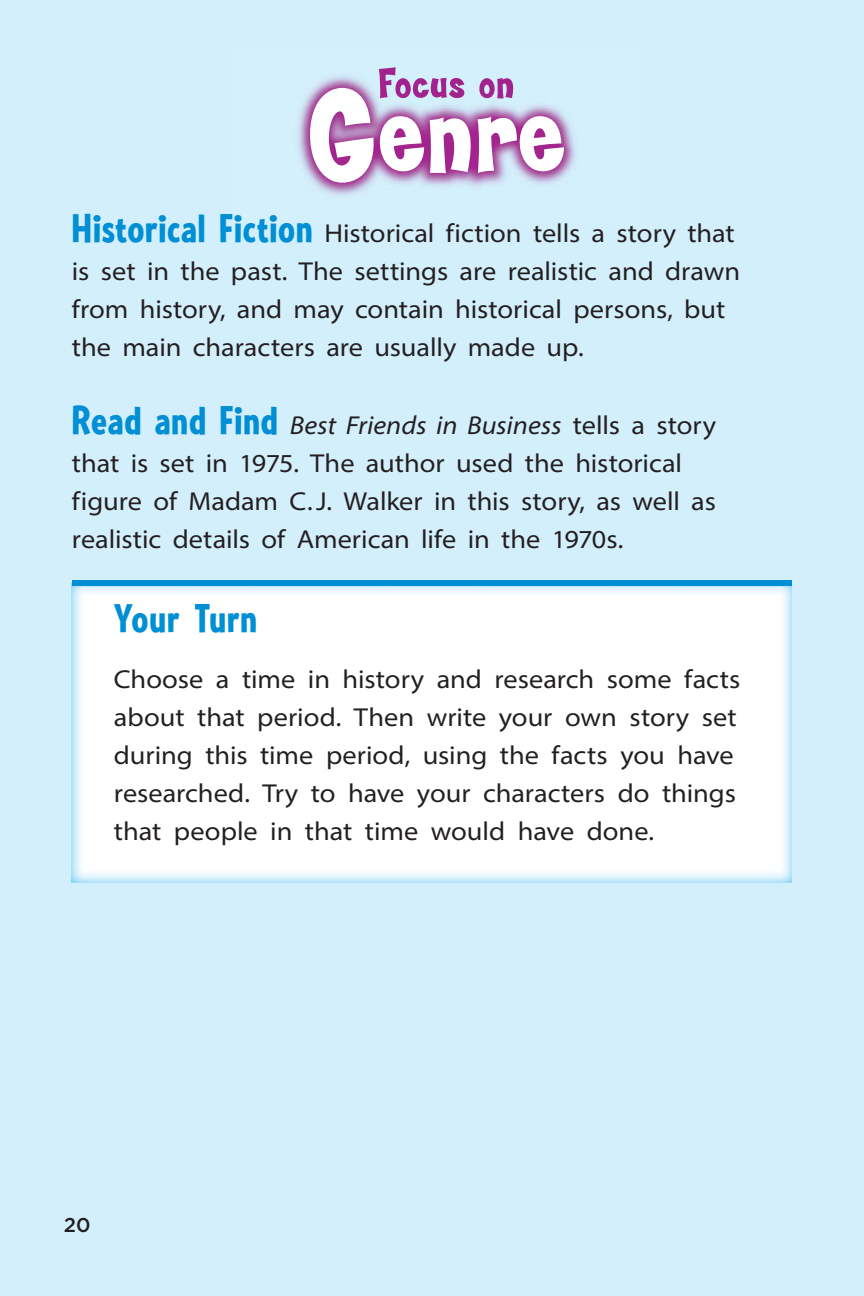
<style>
.page{position:relative;width:864px;height:1296px;background:#d4effc}
.page>*{position:absolute;margin:0;border:0;box-sizing:border-box;transform-origin:0 0}
.t1{font:40px "Ed Gothic";letter-spacing:.02em;color:#008fd4}
.t2{font:semi-expanded 26px/38px "Myriad Pro";color:#231f20}
.t3{font:500 20px "MMH Gotham";color:#231f20}
.s1{font-family:"Ed Gothic";font-stretch:normal;font-size:40px;color:#008fd4}
.s2{font-style:italic}
</style>
<div class="page">
<img style="left:298px;top:98px;width:277px;height:97px">
<svg style="left:307px;top:67px;width:257px;height:116px"></svg>
<img style="left:72px;top:586px;width:720px;height:296px">
<div style="left:72px;top:580px;width:720px;height:6px;background:#008fd4"></div>
<p class="t2" style="left:72px;top:216px;width:670px"><span class="s1">Historical Fiction</span> Historical fiction tells a story that is set in the past. The settings are realistic and drawn from history, and may contain historical persons, but the main characters are usually made up.</p>
<p class="t2" style="left:72px;top:408px;width:646px"><span class="s1">Read and Find</span> <span class="s2">Best Friends in Business</span> tells a story that is set in 1975. The author used the historical figure of Madam C. J. Walker in this story, as well as realistic details of American life in the 1970s.</p>
<p class="t1" style="left:114px;top:605px;width:145px">Your Turn</p>
<p class="t2" style="left:114px;top:662px;width:628px">Choose a time in history and research some facts about that period. Then write your own story set during this time period, using the facts you have researched. Try to have your characters do things that people in that time would have done.</p>
<p class="t3" style="left:64px;top:1217px;width:28px">20</p>
</div>
